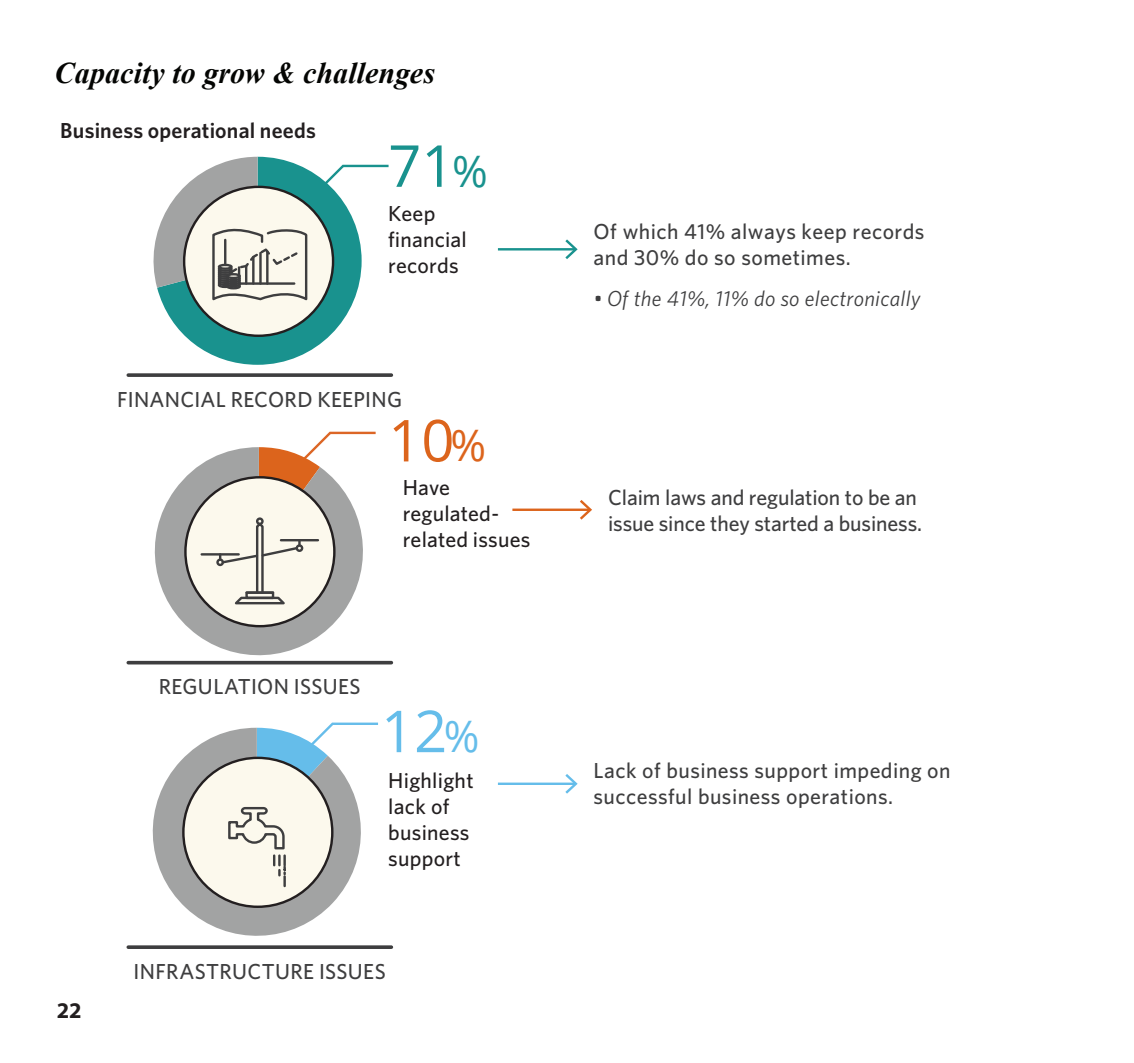
<style>
.page{position:relative;width:1134px;height:1063px;background:#fff}
.page>*{position:absolute;margin:0;border:0;box-sizing:border-box;transform-origin:0 0}
.t1{font:58px "Open Sans";color:#19928e}
.t2{font:58px "Open Sans";color:#dc641c}
.t3{font:58px "Open Sans";color:#65bdea}
.t4{font:italic 700 30px "Times New Roman";color:#040503}
.t5{font:700 22.5px "Myriad Pro";color:#231f20}
.t6{font:500 21.75px/26px "Whitney";letter-spacing:.02em;color:#3e3e3f}
.t7{font:500 21.75px/26px "Whitney";letter-spacing:.015em;color:#231f20}
.t8{font:500 21.75px/26px "Whitney";letter-spacing:-.005em;color:#3e3e3f}
.t9{font:italic 21.75px "Whitney";letter-spacing:.015em;color:#3e3e3f}
.t10{font:600 21.75px "Whitney";letter-spacing:.01em;color:#231f20}
.s1{font-size:43.5px}
</style>
<div class="page">
<svg style="left:128px;top:373px;width:263px;height:4px"></svg>
<hr style="left:128px;top:661px;width:263px;height:3px;background:#3e3e3f">
<hr style="left:128px;top:945px;width:263px;height:4px;background:#3e3e3f">
<hr style="left:498px;top:248px;width:77px;height:3px;background:#19928e">
<svg style="left:565px;top:239px;width:13px;height:20px"></svg>
<hr style="left:512px;top:509px;width:77px;height:2px;background:#dc641c">
<svg style="left:580px;top:500px;width:12px;height:20px"></svg>
<hr style="left:498px;top:783px;width:77px;height:2px;background:#65bdea">
<svg style="left:565px;top:774px;width:13px;height:20px"></svg>
<svg style="left:141px;top:455px;width:236px;height:210px"></svg>
<div style="left:185px;top:477px;width:149px;height:149px;background:#fcf9ed;border-radius:50%"></div>
<svg style="left:142px;top:732px;width:230px;height:214px"></svg>
<div style="left:183px;top:758px;width:149px;height:149px;background:#fcf9ed;border-radius:50%"></div>
<svg style="left:153px;top:157px;width:236px;height:208px"></svg>
<div style="left:216px;top:558px;width:8px;height:8px;border:2px solid #3e3e3f;border-radius:50%"></div>
<hr style="left:202px;top:553px;width:37px;height:3px;background:#3e3e3f">
<svg style="left:219px;top:431px;width:158px;height:176px"></svg>
<svg style="left:227px;top:722px;width:151px;height:164px"></svg>
<h2 class="t4" style="left:55px;top:52px;width:382px">Capacity to grow &amp; challenges</h2>
<p class="t10" style="left:60px;top:117px;width:257px">Business operational needs</p>
<h1 class="t1" style="left:388px;top:126px;width:101px">71<span class="s1">%</span></h1>
<p class="t7" style="left:388px;top:200px;width:80px">Keep financial records</p>
<p class="t6" style="left:117px;top:386px;width:286px">FINANCIAL RECORD KEEPING</p>
<h1 class="t2" style="left:388px;top:401px;width:99px">10<span class="s1">%</span></h1>
<p class="t7" style="left:403px;top:474px;width:129px">Have regulated&shy;related issues</p>
<p class="t6" style="left:159px;top:673px;width:203px">REGULATION ISSUES</p>
<h1 class="t3" style="left:381px;top:691px;width:100px">12<span class="s1">%</span></h1>
<p class="t7" style="left:388px;top:767px;width:87px">Highlight lack of business support</p>
<p class="t5" style="left:57px;top:995px;width:26px">22</p>
<p class="t6" style="left:134px;top:958px;width:254px">INFRASTRUCTURE ISSUES</p>
<p class="t6" style="left:594px;top:218px;width:332px">Of which 41% always keep records and 30% do so sometimes.</p>
<p class="t9" style="left:594px;top:286px;width:329px">• Of the 41%, 11% do so electronically</p>
<p class="t8" style="left:608px;top:484px;width:316px">Claim laws and regulation to be an issue since they started a business.</p>
<p class="t6" style="left:594px;top:756px;width:358px">Lack of business support impeding on successful business operations.</p>
</div>
